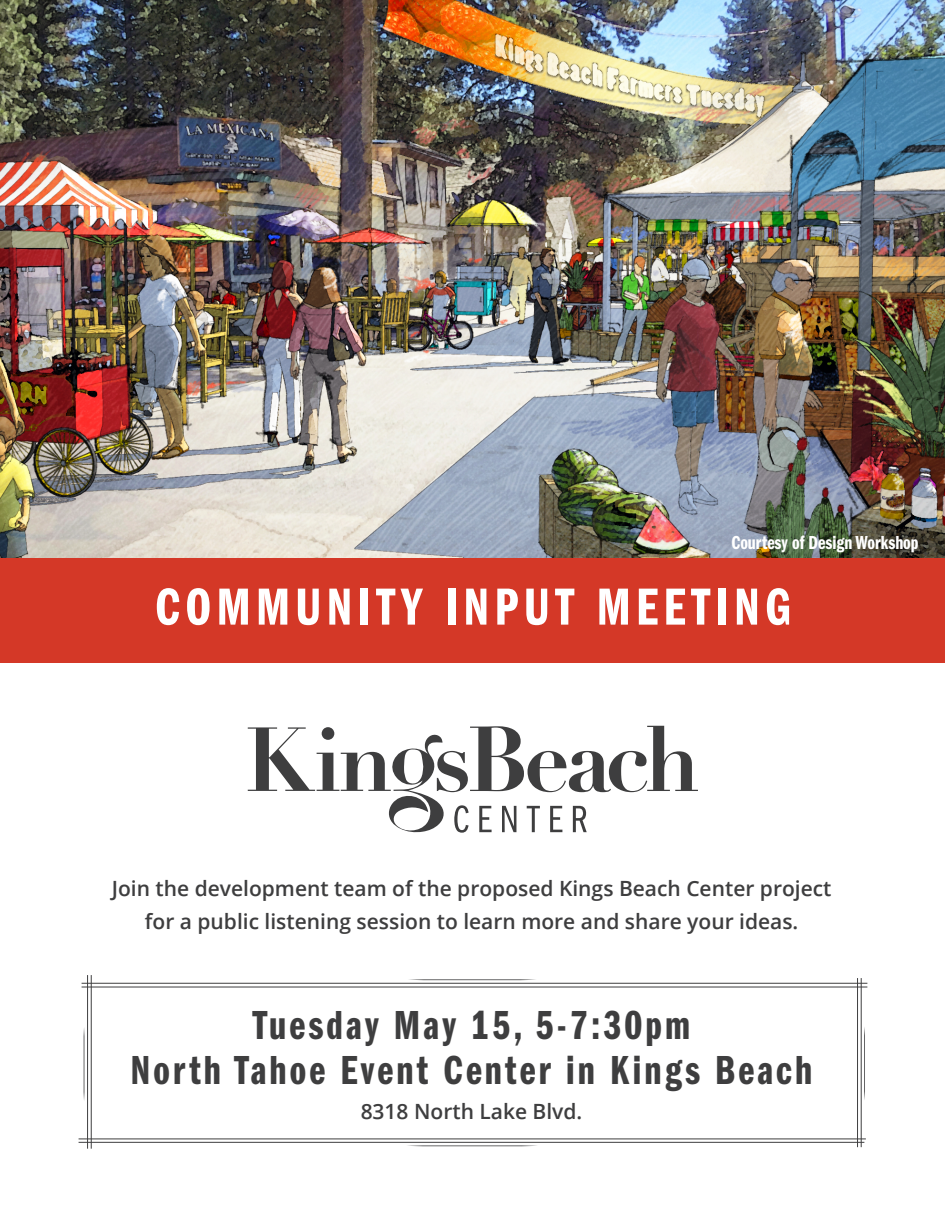
<style>
.page{position:relative;width:945px;height:1215px;background:#fff}
.page>*{position:absolute;margin:0;border:0;box-sizing:border-box;transform-origin:0 0}
.t1{font:54px "ITC Franklin Gothic Std Dm Cp";letter-spacing:.1em;color:#fff}
.t2{font:42px/45px "ITC Franklin Gothic Std Dm Cp";letter-spacing:.075em;color:#3e3e3f;text-align:center}
.t3{font:600 21px/33px "Open Sans";color:#3e3e3f;text-align:center}
.t4{font:19.5px "ITC Franklin Gothic Std Dm Cp";color:#fff}
</style>
<div class="page">
<svg style="left:248px;top:726px;width:450px;height:107px"></svg>
<div style="left:0;top:548px;width:945px;height:115px;background:#d43827"></div>
<img style="left:0;top:0;width:945px;height:558px">
<hr style="left:857px;top:978px;width:1px;height:169px;background:#3e3e3f">
<hr style="left:79px;top:1139px;width:787px;height:1px;background:#3e3e3f">
<hr style="left:91px;top:975px;width:1px;height:174px;background:#3e3e3f">
<hr style="left:82px;top:987px;width:785px;height:1px;background:#3e3e3f">
<hr style="left:861px;top:978px;width:1px;height:169px;background:#3e3e3f">
<hr style="left:87px;top:975px;width:1px;height:174px;background:#3e3e3f">
<hr style="left:82px;top:983px;width:785px;height:1px;background:#3e3e3f">
<svg style="left:84px;top:1028px;width:1px;height:72px"></svg>
<svg style="left:407px;top:1145px;width:130px;height:1px"></svg>
<svg style="left:409px;top:979px;width:127px;height:1px"></svg>
<svg style="left:864px;top:1027px;width:1px;height:73px"></svg>
<hr style="left:79px;top:1142px;width:785px;height:1px;background:#3e3e3f">
<p class="t4" style="left:731px;top:532px;width:189px">Courtesy of Design Workshop</p>
<h1 class="t1" style="left:155px;top:577px;width:637px">COMMUNITY INPUT MEETING</h1>
<p class="t3" style="left:112px;top:871px;width:721px">Join the development team of the proposed Kings Beach Center project for a public listening session to learn more and share your ideas.</p>
<h2 class="t2" style="left:130px;top:1004px;width:683px">Tuesday May 15, 5-7:30pm<br>North Tahoe Event Center in Kings Beach</h2>
<p class="t3" style="left:361px;top:1095px;width:223px">8318 North Lake Blvd.</p>
</div>
